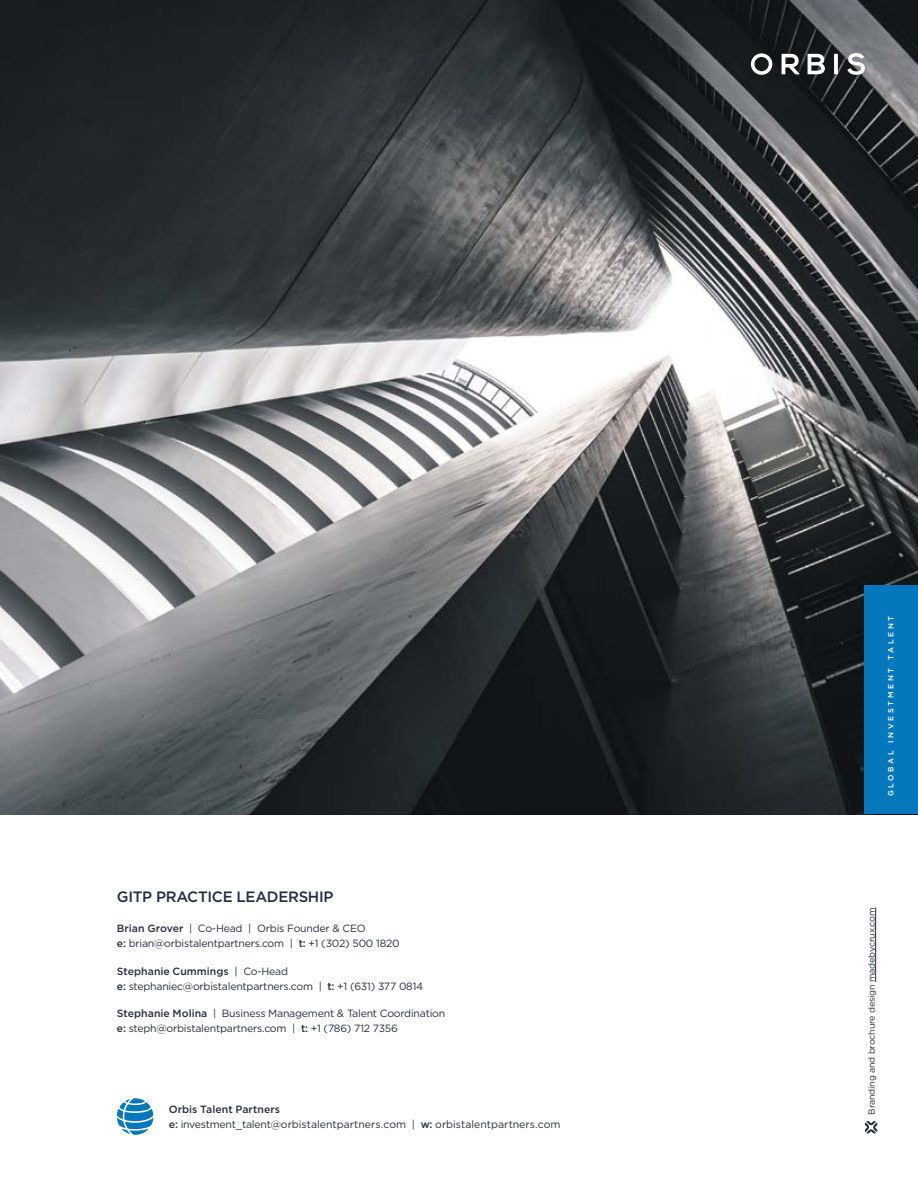
<style>
.page{position:relative;width:918px;height:1188px;background:#fff}
.page>*{position:absolute;margin:0;border:0;box-sizing:border-box;transform-origin:0 0}
.t1{font:500 15px "Gotham";letter-spacing:-.02em;color:#242d41}
.t2{font:10.5px/15px "Gotham";letter-spacing:-.02em;color:#242d41}
.t3{font:10.5px/15px "Gotham";color:#242d41}
.t4{font:9px "Gotham";letter-spacing:-.02em;color:#242d41}
.t5{font:500 7.5px "Gotham";letter-spacing:.36em;color:#fff}
.s1{font-weight:500}
</style>
<div class="page">
<img style="left:0;top:0;width:918px;height:814px">
<hr style="left:875px;top:908px;width:1px;height:74px;background:#242d41">
<svg style="left:865px;top:1121px;width:13px;height:13px"></svg>
<svg style="left:117px;top:1098px;width:36px;height:37px"></svg>
<div style="left:865px;top:586px;width:53px;height:228px;background:#0578bd"></div>
<svg style="left:782px;top:53px;width:83px;height:22px"></svg>
<svg style="left:751px;top:53px;width:21px;height:22px"></svg>
<h1 class="t1" style="left:117px;top:887px;width:218px">GITP PRACTICE LEADERSHIP</h1>
<p class="t2" style="left:117px;top:921px;width:284px"><span class="s1">Brian Grover</span> | Co-Head | Orbis Founder &amp; CEO<br><span class="s1">e:</span> brian@orbistalentpartners.com | <span class="s1">t:</span> +1 (302) 500 1820</p>
<p class="t2" style="left:117px;top:964px;width:308px"><span class="s1">Stephanie Cummings</span> | Co-Head<br><span class="s1">e:</span> stephaniec@orbistalentpartners.com | <span class="s1">t:</span> +1 (631) 377 0814</p>
<p class="t2" style="left:117px;top:1006px;width:330px"><span class="s1">Stephanie Molina</span> | Business Management &amp; Talent Coordination <span class="s1">e:</span> steph@orbistalentpartners.com | <span class="s1">t:</span> +1 (786) 712 7356</p>
<p class="t3" style="left:169px;top:1102px;width:393px"><span class="s1">Orbis Talent Partners<br>e:</span> investment_talent@orbistalentpartners.com | <span class="s1">w:</span> orbistalentpartners.com</p>
<p class="t5" style="left:886px;top:796px;width:182px;rotate:-90deg">GLOBAL INVESTMENT TALENT</p>
<p class="t4" style="left:866px;top:1115px;width:209px;rotate:-90deg">Branding and brochure design madebycrux.com</p>
</div>
